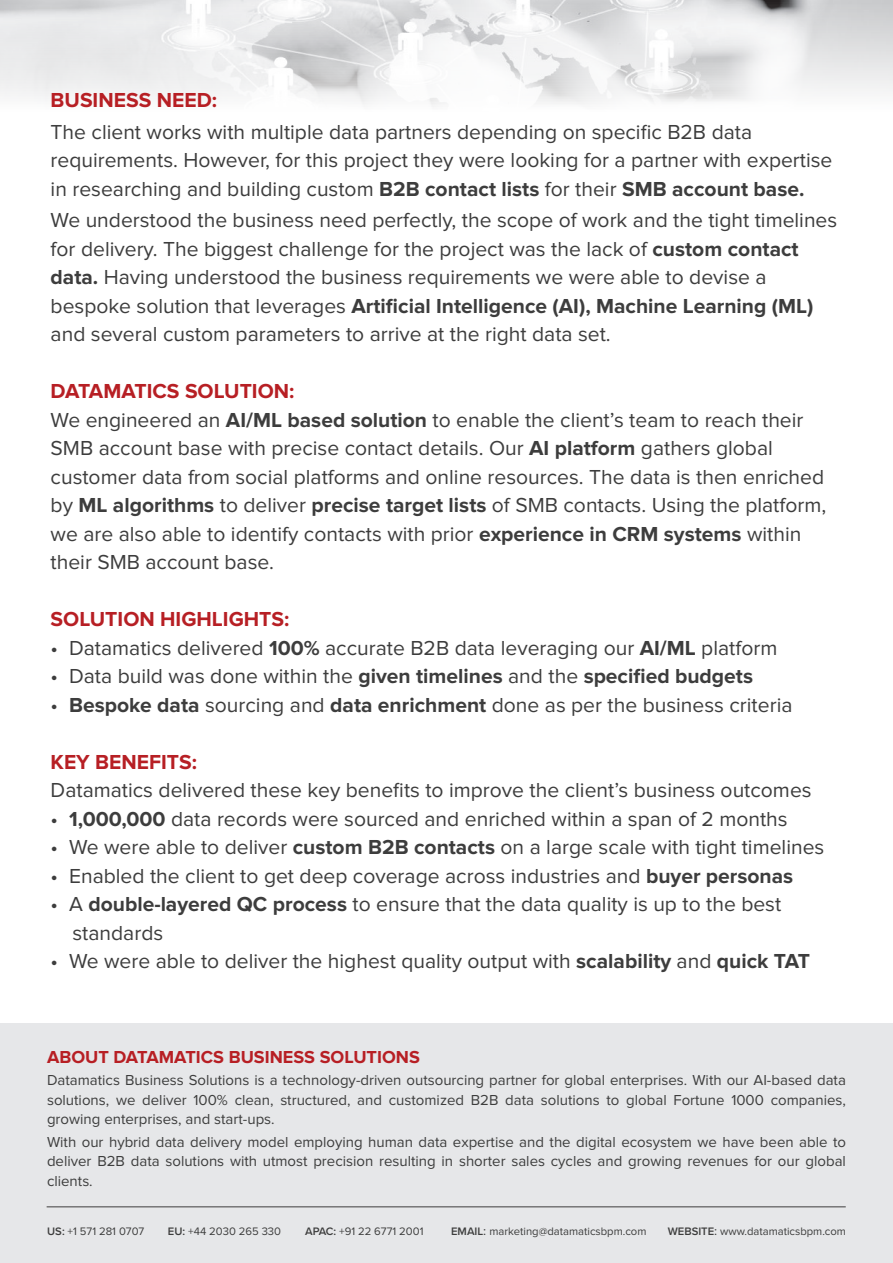
<style>
.page{position:relative;width:893px;height:1263px;background:#fff}
.page>*{position:absolute;margin:0;border:0;box-sizing:border-box;transform-origin:0 0}
.t1{font:21px/28.5px "Proxima Nova";color:#3d3d3d}
.t2{font:700 21px "Proxima Nova";color:#b71f24}
.t3{font:700 18px "Proxima Nova";color:#b71f24}
.t4{font:15px/19.5px "Proxima Nova";color:#3d3d3d;text-align:justify}
.t5{font:11.25px "Proxima Nova";color:#3d3d3d}
.s1{font-weight:700}
.s2{font-weight:700;color:#b71f24}
.s3{font-weight:600}
.s4{font-family:"Inter"}
</style>
<div class="page">
<div style="left:0;top:1023px;width:893px;height:240px;background:#e6e7e9"></div>
<hr style="left:47px;top:1206px;width:799px;height:1px;background:#3d3d3d">
<svg style="left:0;top:0;width:893px;height:107px;fill:#ededee"></svg>
<p class="t2" style="left:51px;top:91px;width:168px">BUSINESS NEED:</p>
<p class="t1" style="left:51px;top:118px;width:783px">The client works with multiple data partners depending on specific B2B data requirements. However, for this project they were looking for a partner with expertise in researching and building custom <span class="s1">B2B contact lists</span> for their <span class="s1">SMB account base.</span></p>
<p class="t1" style="left:51px;top:207px;width:788px">We understood the business need perfectly, the scope of work and the tight timelines for delivery. The biggest challenge for the project was the lack of <span class="s1">custom contact data.</span> Having understood the business requirements we were able to devise a bespoke solution that leverages <span class="s1">Artificial Intelligence (AI), Machine Learning (ML) </span>and several custom parameters to arrive at the right data set.</p>
<p class="t1" style="left:51px;top:378px;width:777px"><span class="s2">DATAMATICS SOLUTION:<br></span>We engineered an <span class="s1">AI/ML based solution</span> to enable the client’s team to reach their SMB account base with precise contact details. Our <span class="s1">AI platform</span> gathers global customer data from social platforms and online resources. The data is then enriched by <span class="s1">ML algorithms</span> to deliver <span class="s1">precise target lists</span> of SMB contacts. Using the platform, we are also able to identify contacts with prior <span class="s1">experience in CRM systems</span> within their SMB account base.</p>
<p class="t2" style="left:51px;top:610px;width:240px">SOLUTION HIGHLIGHTS:</p>
<p class="t1" style="left:51px;top:634px;width:728px">• Datamatics delivered <span class="s1">100%</span> accurate B2B data leveraging our <span class="s1">AI/ML</span> platform</p>
<p class="t1" style="left:51px;top:663px;width:704px">• Data build was done within the <span class="s1">given timelines</span> and the <span class="s1">specified budgets</span></p>
<p class="t1" style="left:51px;top:691px;width:743px">• <span class="s1">Bespoke data</span> sourcing and <span class="s1">data enrichment</span> done as per the business criteria</p>
<p class="t2" style="left:51px;top:753px;width:148px">KEY BENEFITS:</p>
<p class="t1" style="left:51px;top:777px;width:762px">Datamatics delivered these key benefits to improve the client’s business outcomes</p>
<p class="t1" style="left:51px;top:805px;width:739px">• <span class="s1">1,000,000</span> data records were sourced and enriched within a span of 2 months</p>
<p class="t1" style="left:51px;top:834px;width:775px">• We were able to deliver <span class="s1">custom B2B contacts</span> on a large scale with tight timelines</p>
<p class="t1" style="left:51px;top:862px;width:744px">• Enabled the client to get deep coverage across industries and <span class="s1">buyer personas</span></p>
<p class="t1" style="left:72px;top:891px;width:710px;text-indent:-22px">• A <span class="s1">double-layered QC process</span> to ensure that the data quality is up to the best standards</p>
<p class="t1" style="left:51px;top:948px;width:761px">• We were able to deliver the highest quality output with <span class="s1">scalability</span> and <span class="s1">quick TAT</span></p>
<p class="t3" style="left:47px;top:1049px;width:374px">ABOUT DATAMATICS BUSINESS SOLUTIONS</p>
<p class="t4" style="left:47px;top:1071px;width:800px">Datamatics Business Solutions is a technology-driven outsourcing partner for global enterprises. With our AI-based data solutions, we deliver 100% clean, structured, and customized B2B data solutions to global Fortune 1000 companies, growing enterprises, and start-ups.</p>
<p class="t4" style="left:47px;top:1133px;width:800px">With our hybrid data delivery model employing human data expertise and the digital ecosystem we have been able to deliver B2B data solutions with utmost precision resulting in shorter sales cycles and growing revenues for our global clients.</p>
<p class="t5" style="left:47px;top:1227px;width:99px"><span class="s3">US:</span> +1 571 281 0707</p>
<p class="t5" style="left:168px;top:1227px;width:115px"><span class="s3">EU:</span> +44 2030 265 330</p>
<p class="t5" style="left:305px;top:1227px;width:120px"><span class="s3">APAC:</span> +91 22 6771 2001</p>
<p class="t5" style="left:451px;top:1227px;width:197px"><span class="s3">EMAIL</span><span class="s4">:</span> marketing@datamaticsbpm.com</p>
<p class="t5" style="left:668px;top:1227px;width:180px"><span class="s3">WEBSITE</span><span class="s4">:</span> www.datamaticsbpm.com</p>
</div>
